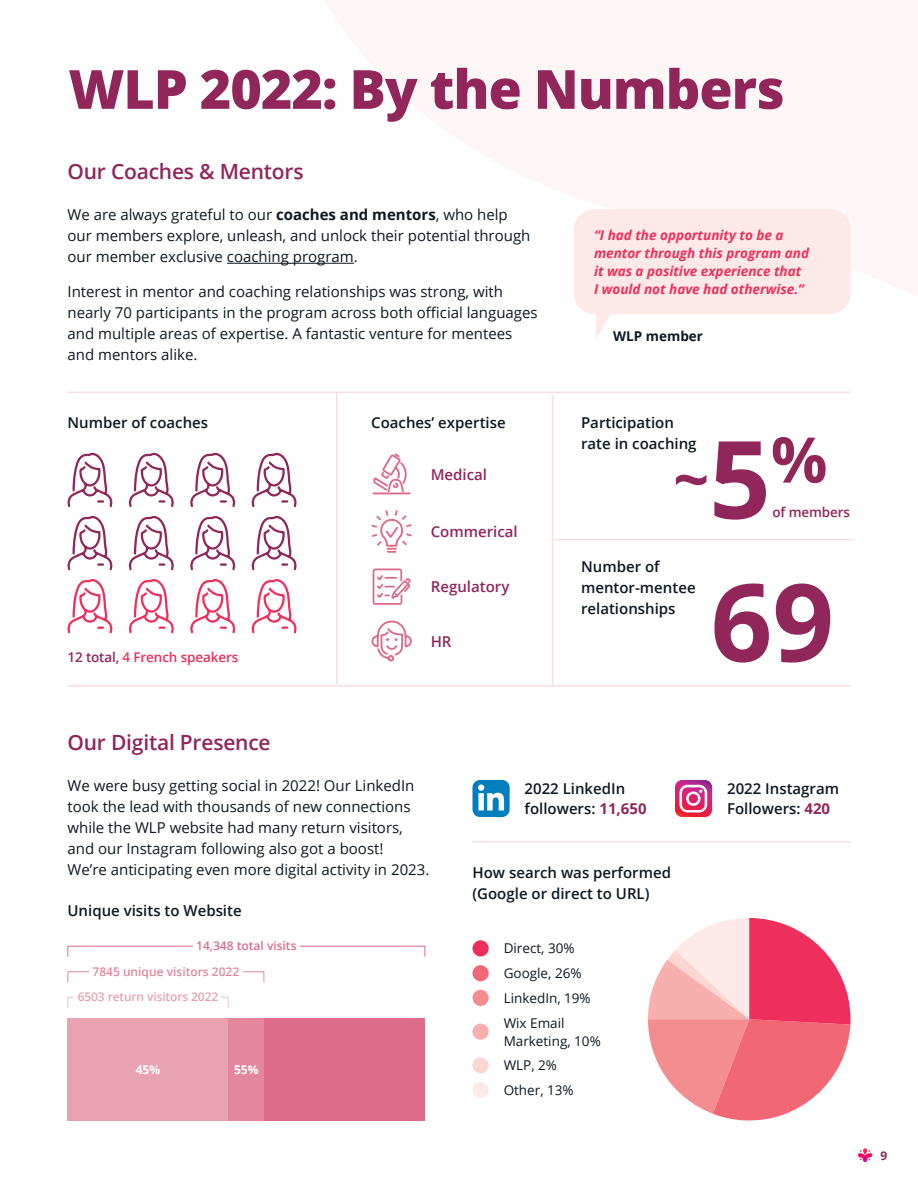
<style>
.page{position:relative;width:918px;height:1188px;background:#fff}
.page>*{position:absolute;margin:0;border:0;box-sizing:border-box;transform-origin:0 0}
.t1{font:700 108px "Open Sans";color:#91265a}
.t2{font:700 63px "Open Sans";color:#91265a}
.t3{font:800 54px "Open Sans";letter-spacing:-.02em;color:#91265a}
.Subhead{font:600 21px "Open Sans";letter-spacing:-.01em;color:#91265a}
.Body{font:15px/21px "Open Sans";color:#0e1821}
.Body-2{font:600 15px/21px "Open Sans";color:#0e1821}
.t4{font:600 15px "Open Sans";color:#91265a}
.Body-3{font:italic 700 13.5px/18px "Open Sans";color:#ee2f5b}
.Body-4{font:13.5px/18px "Open Sans";color:#0e1821}
.Body-5{font:600 13.5px "Open Sans";letter-spacing:-.01em;color:#ee2f5b}
.Body-6{font:700 13.5px "Open Sans";color:#0e1821}
.t5{font:600 13.5px "Open Sans";letter-spacing:-.01em;color:#91265a}
.t6{font:600 12px "Open Sans";color:#e2879d}
.t7{font:600 12px "Open Sans";letter-spacing:-.01em;color:#e8a2b1}
.t8{font:600 12px "Open Sans";color:#dc6b8a}
.t9{font:700 12px "Open Sans";color:#fff}
.t10{font:700 12px "Open Sans";color:#91265a}
.s1{font-weight:700}
.s2{font-size:108px}
.s3{color:#91265a}
.s4{font-weight:700;color:#91265a}
</style>
<div class="page">
<svg style="left:858px;top:1148px;width:14px;height:14px"></svg>
<hr style="left:227px;top:263px;width:127px;height:1px;background:#0e1821">
<div style="left:574px;top:209px;width:276px;height:105px;background:#fde9e7;border-radius:20px"></div>
<svg style="left:596px;top:314px;width:14px;height:26px"></svg>
<svg style="left:67px;top:452px;width:46px;height:182px"></svg>
<svg style="left:128px;top:452px;width:46px;height:182px"></svg>
<svg style="left:190px;top:452px;width:46px;height:182px"></svg>
<svg style="left:251px;top:452px;width:46px;height:182px"></svg>
<hr style="left:552px;top:539px;width:303px;height:1px;background:#f7dee1">
<hr style="left:552px;top:394px;width:1px;height:291px;background:#f7dee1">
<hr style="left:336px;top:393px;width:2px;height:291px;background:#f7dee1">
<svg style="left:372px;top:453px;width:39px;height:42px"></svg>
<svg style="left:371px;top:620px;width:41px;height:42px"></svg>
<svg style="left:372px;top:568px;width:39px;height:37px"></svg>
<svg style="left:371px;top:510px;width:41px;height:43px"></svg>
<hr style="left:68px;top:685px;width:782px;height:2px;background:#f7dee1">
<hr style="left:68px;top:392px;width:782px;height:1px;background:#f7dee1">
<svg style="left:648px;top:918px;width:202px;height:203px"></svg>
<svg style="left:675px;top:780px;width:37px;height:37px"></svg>
<div style="left:472px;top:780px;width:38px;height:37px;background:#007ebd;border-radius:8px"></div>
<svg style="left:478px;top:784px;width:26px;height:26px"></svg>
<div style="left:68px;top:1018px;width:357px;height:102px;background:#dc6b8a"></div>
<div style="left:68px;top:1018px;width:196px;height:102px;background:#e2879d"></div>
<div style="left:68px;top:1018px;width:160px;height:102px;background:#e8a2b1"></div>
<div style="left:68px;top:946px;width:357px;height:11px;border:1px solid #dc6b8a"></div>
<div style="left:193px;top:941px;width:107px;height:9px;background:#fff"></div>
<hr style="left:472px;top:841px;width:378px;height:1px;background:#f7dee1">
<div style="left:472px;top:940px;width:17px;height:16px;background:#ee2f5b;border-radius:50%"></div>
<div style="left:472px;top:965px;width:17px;height:16px;background:#f16773;border-radius:50%"></div>
<div style="left:472px;top:990px;width:17px;height:16px;background:#f48d8f;border-radius:50%"></div>
<div style="left:472px;top:1024px;width:17px;height:16px;background:#f8b0ae;border-radius:50%"></div>
<div style="left:472px;top:1057px;width:17px;height:16px;background:#fbd6d2;border-radius:50%"></div>
<div style="left:472px;top:1082px;width:17px;height:16px;background:#fde9e7;border-radius:50%"></div>
<p class="t3" style="left:68px;top:48px;width:718px">WLP 2022: By the Numbers</p>
<p class="Subhead" style="left:68px;top:157px;width:238px">Our Coaches &amp; Mentors</p>
<p class="Body" style="left:68px;top:204px;width:464px">We are always grateful to our <span class="s1">coaches and mentors</span>, who help our members explore, unleash, and unlock their potential through our member exclusive coaching program.</p>
<p class="Body" style="left:68px;top:280px;width:472px">Interest in mentor and coaching relationships was strong, with nearly 70 participants in the program across both official languages and multiple areas of expertise. A fantastic venture for mentees and mentors alike.</p>
<p class="Body-3" style="left:594px;top:226px;width:217px">“I had the opportunity to be a mentor through this program and it was a positive experience that<br>I would not have had otherwise.”</p>
<p class="Body-6" style="left:613px;top:326px;width:91px">WLP member</p>
<p class="Body-2" style="left:68px;top:412px;width:142px">Number of coaches</p>
<p class="Body-2" style="left:581px;top:412px;width:117px">Participation rate in coaching</p>
<p class="Body-2" style="left:371px;top:412px;width:136px">Coaches’ expertise</p>
<p class="t4" style="left:431px;top:464px;width:58px">Medical</p>
<p class="t2" style="left:771px;top:415px;width:58px">%</p>
<p class="t2" style="left:673px;top:435px;width:99px">~<span class="s2">5</span></p>
<p class="t5" style="left:772px;top:502px;width:79px">of members</p>
<p class="Body-5" style="left:68px;top:647px;width:172px"><span class="s3">12 total,</span> 4 French speakers</p>
<p class="t4" style="left:431px;top:521px;width:88px">Commerical</p>
<p class="t4" style="left:431px;top:577px;width:80px">Regulatory</p>
<p class="t4" style="left:431px;top:631px;width:22px">HR</p>
<p class="Body-2" style="left:581px;top:556px;width:116px">Number of mentor-mentee relationships</p>
<p class="t1" style="left:711px;top:546px;width:125px">69</p>
<p class="Subhead" style="left:68px;top:728px;width:205px">Our Digital Presence</p>
<p class="Body" style="left:68px;top:774px;width:363px">We were busy getting social in 2022! Our LinkedIn took the lead with thousands of new connections while the WLP website had many return visitors, and our Instagram following also got a boost!<br>We’re anticipating even more digital activity in 2023.</p>
<p class="Body-2" style="left:68px;top:899px;width:176px">Unique visits to Website</p>
<p class="t8" style="left:196px;top:938px;width:102px">14,348 total visits</p>
<p class="t6" style="left:93px;top:963px;width:148px">7845 unique visitors 2022</p>
<p class="t7" style="left:78px;top:989px;width:142px">6503 return visitors 2022</p>
<p class="t9" style="left:136px;top:1061px;width:26px">45%</p>
<p class="t9" style="left:234px;top:1061px;width:26px">55%</p>
<p class="Body-2" style="left:525px;top:779px;width:123px;line-height:19.5px">2022 LinkedIn followers: <span class="s4">11,650</span></p>
<p class="Body-2" style="left:727px;top:779px;width:114px;line-height:19.5px">2022 Instagram<br>Followers: <span class="s4">420</span></p>
<p class="Body-2" style="left:472px;top:862px;width:200px">How search was performed (Google or direct to URL)</p>
<p class="Body-4" style="left:504px;top:939px;width:72px">Direct, 30%</p>
<p class="Body-4" style="left:504px;top:964px;width:79px">Google, 26%</p>
<p class="Body-4" style="left:504px;top:989px;width:89px">LinkedIn, 19%</p>
<p class="Body-4" style="left:504px;top:1013px;width:99px">Wix Email<br>Marketing, 10%</p>
<p class="Body-4" style="left:504px;top:1056px;width:55px">WLP, 2%</p>
<p class="Body-4" style="left:504px;top:1081px;width:72px">Other, 13%</p>
<p class="t10" style="left:880px;top:1147px;width:8px">9</p>
</div>
